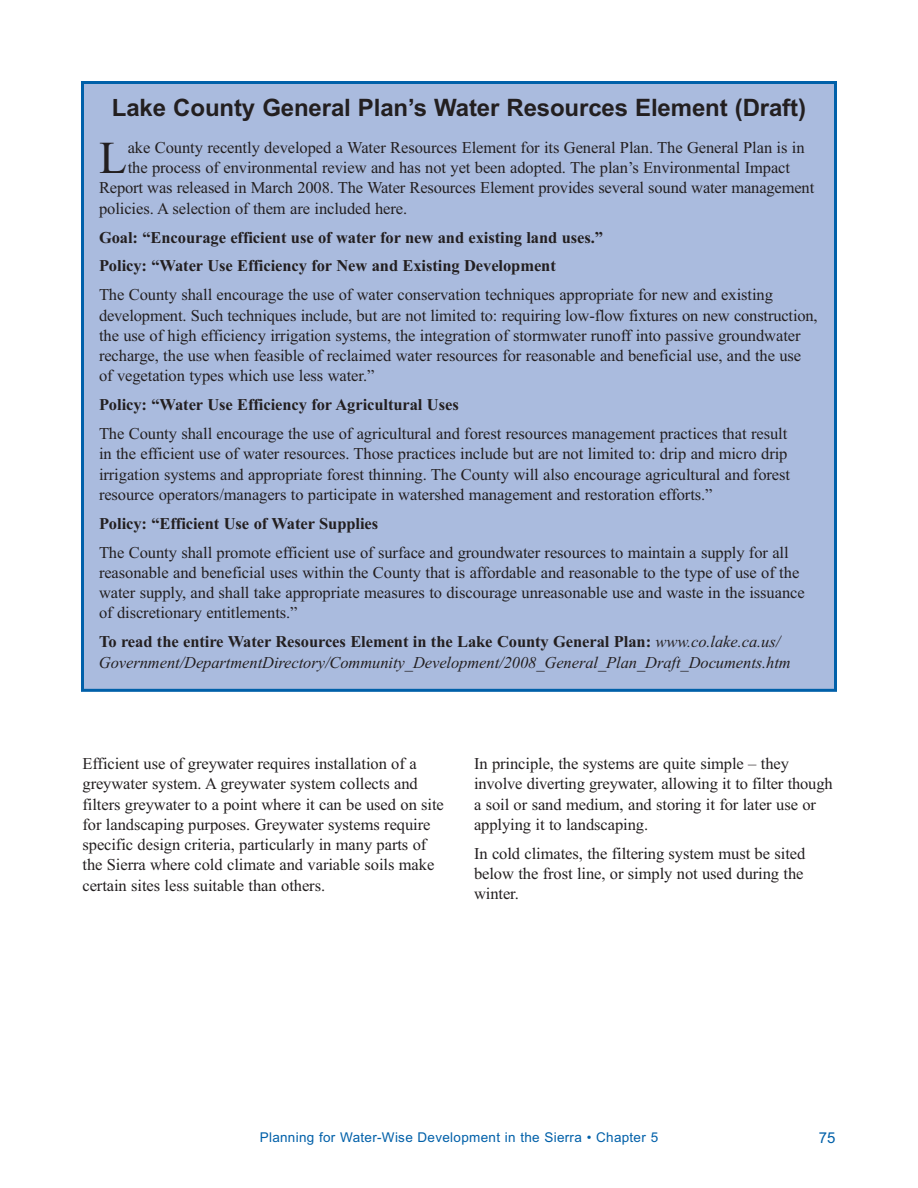
<style>
.page{position:relative;width:918px;height:1188px;background:#fff}
.page>*{position:absolute;margin:0;border:0;box-sizing:border-box;transform-origin:0 0}
.t1{font:45.75px "Times New Roman";color:#231f20}
.t2{font:700 24px "Arial";letter-spacing:-.005em;color:#231f20}
.t3{font:16.5px/20.2px "Times New Roman";letter-spacing:-.005em;color:#231f20}
.t4{font:700 16.5px/29px "Times New Roman";letter-spacing:-.005em;color:#231f20}
.t5{font:italic 16.5px/20.2px "Times New Roman";letter-spacing:-.005em;color:#231f20}
.t6{font:15px "Arial";color:#0060a9}
.t7{font:13.5px "Arial";letter-spacing:.02em;color:#0060a9}
.s1{font-weight:700;font-style:normal}
</style>
<div class="page">
<div style="left:82px;top:82px;width:754px;height:608px;background:#aabbde"></div>
<div style="left:81px;top:81px;width:756px;height:611px;border:3px solid #0060a9"></div>
<h2 class="t2" style="left:112px;top:99px;width:696px">Lake County General Plan’s Water Resources Element (Draft)</h2>
<h1 class="t1" style="left:99px;top:141px;width:29px">L</h1>
<p class="t3" style="left:128px;top:139px;width:678px">ake County recently developed a Water Resources Element for its General Plan. The General Plan is in</p>
<p class="t3" style="left:128px;top:159px;width:664px">the process of environmental review and has not yet been adopted. The plan’s Environmental Impact</p>
<p class="t3" style="left:99px;top:179px;width:717px">Report was released in March 2008. The Water Resources Element provides several sound water management</p>
<p class="t3" style="left:99px;top:200px;width:310px">policies. A selection of them are included here.</p>
<p class="t4" style="left:99px;top:224px;width:506px">Goal: “Encourage efficient use of water for new and existing land uses.”<br>Policy: “Water Use Efficiency for New and Existing Development</p>
<p class="t3" style="left:99px;top:286px;width:720px">The County shall encourage the use of water conservation techniques appropriate for new and existing development. Such techniques include, but are not limited to: requiring low-flow fixtures on new construction, the use of high efficiency irrigation systems, the integration of stormwater runoff into passive groundwater recharge, the use when feasible of reclaimed water resources for reasonable and beneficial use, and the use of vegetation types which use less water.”</p>
<p class="t4" style="left:99px;top:392px;width:361px">Policy: “Water Use Efficiency for Agricultural Uses</p>
<p class="t3" style="left:99px;top:425px;width:693px">The County shall encourage the use of agricultural and forest resources management practices that result in the efficient use of water resources. Those practices include but are not limited to: drip and micro drip irrigation systems and appropriate forest thinning. The County will also encourage agricultural and forest resource operators/managers to participate in watershed management and restoration efforts.”</p>
<p class="t4" style="left:99px;top:511px;width:281px">Policy: “Efficient Use of Water Supplies</p>
<p class="t3" style="left:99px;top:544px;width:707px">The County shall promote efficient use of surface and groundwater resources to maintain a supply for all reasonable and beneficial uses within the County that is affordable and reasonable to the type of use of the water supply, and shall take appropriate measures to discourage unreasonable use and waste in the issuance of discretionary entitlements.”</p>
<p class="t5" style="left:99px;top:633px;width:693px"><span class="s1">To read the entire Water Resources Element in the Lake County General Plan:</span> www.co.lake.ca.us/<br>Government/DepartmentDirectory/Community_Development/2008_General_Plan_Draft_Documents.htm</p>
<p class="t3" style="left:82px;top:755px;width:363px">Efficient use of greywater requires installation of a greywater system. A greywater system collects and filters greywater to a point where it can be used on site for landscaping purposes. Greywater systems require specific design criteria, particularly in many parts of the Sierra where cold climate and variable soils make certain sites less suitable than others.</p>
<p class="t3" style="left:474px;top:755px;width:360px">In principle, the systems are quite simple – they involve diverting greywater, allowing it to filter though a soil or sand medium, and storing it for later use or applying it to landscaping.</p>
<p class="t3" style="left:474px;top:845px;width:333px;text-align:justify">In cold climates, the filtering system must be sited below the frost line, or simply not used during the winter.</p>
<p class="t7" style="left:260px;top:1132px;width:400px">Planning for Water-Wise Development in the Sierra • Chapter 5</p>
<p class="t6" style="left:819px;top:1133px;width:18px">75</p>
</div>
